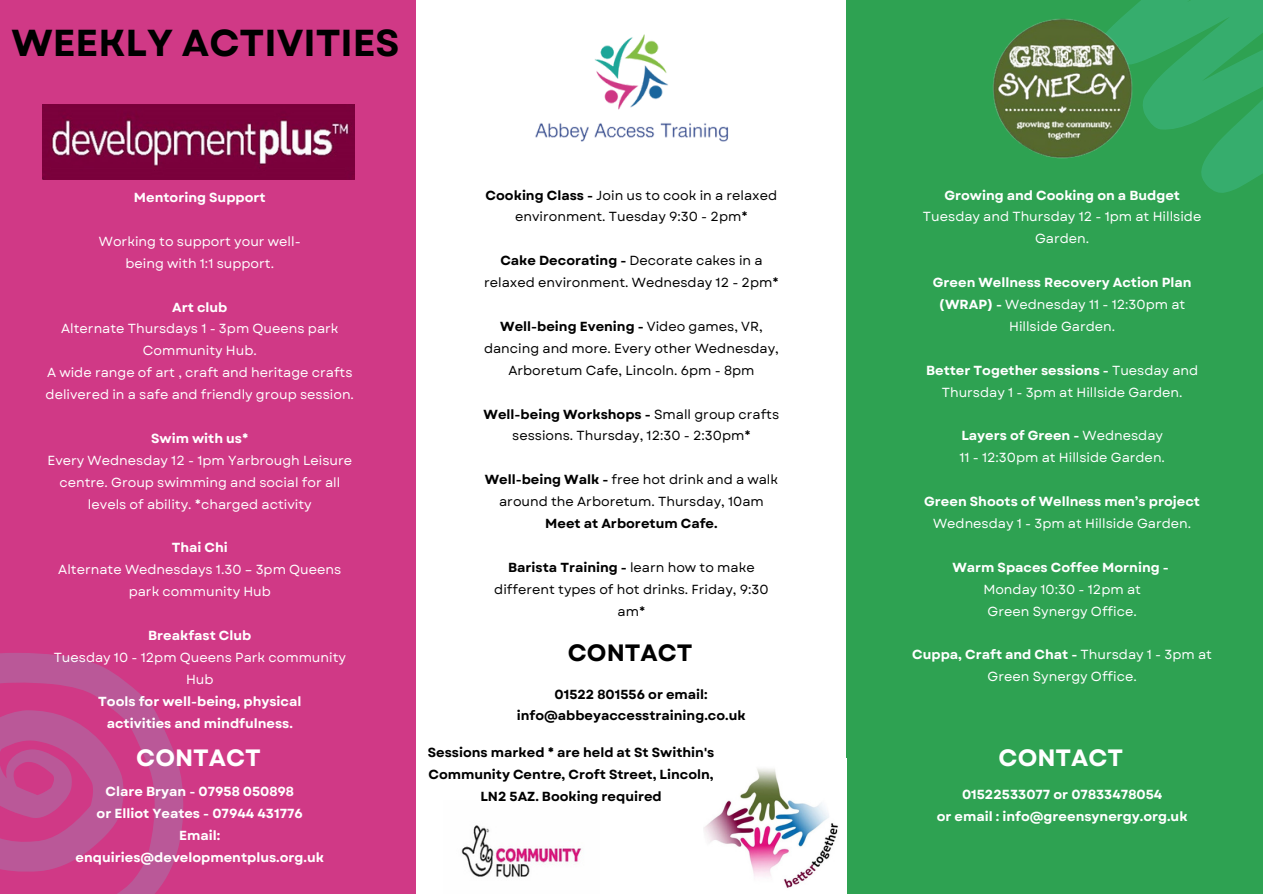
<style>
.page{position:relative;width:1263px;height:894px;background:#fff}
.page>*{position:absolute;margin:0;border:0;box-sizing:border-box;transform-origin:0 0}
.t1{font:700 37.5px "Garet";color:#000}
.t2{font:700 23.7px "Garet";color:#fff}
.t3{font:700 23.7px "Garet";color:#000}
.t4{font:700 18.9px "Garet";color:#fff}
.t5{font:13.2px/21.9px "Garet";color:#fff;text-align:center}
.t6{font:700 13.2px/21.9px "Garet";color:#fff;text-align:center}
.t7{font:13.2px/21.9px "Garet";color:#000;text-align:center}
.t8{font:700 13.2px/21.9px "Garet";color:#000;text-align:center}
.s1{font-weight:700}
.s2{font-weight:400}
</style>
<div class="page">
<div style="left:846px;top:0;width:417px;height:893px;background:#2ea252"></div>
<svg style="left:1124px;top:0;width:139px;height:193px"></svg>
<div style="left:0;top:0;width:416px;height:893px;background:#d03986"></div>
<svg style="left:0;top:653px;width:183px;height:240px"></svg>
<img style="left:535px;top:34px;width:194px;height:108px">
<img style="left:461px;top:825px;width:121px;height:53px">
<img style="left:993px;top:16px;width:148px;height:147px">
<img style="left:42px;top:104px;width:313px;height:75px">
<img style="left:704px;top:758px;width:143px;height:135px">
<p class="t1" style="left:12px;top:16px;width:389px">WEEKLY ACTIVITIES</p>
<p class="t6" style="left:134px;top:186px;width:133px">Mentoring Support</p>
<p class="t5" style="left:99px;top:230px;width:203px">Working to support your well-</p>
<p class="t5" style="left:126px;top:252px;width:150px">being with 1:1 support.</p>
<p class="t6" style="left:172px;top:296px;width:57px">Art club</p>
<p class="t5" style="left:61px;top:318px;width:279px">Alternate Thursdays 1 - 3pm Queens park<br>Community Hub.</p>
<h4 class="t5" style="left:46px;top:361px;width:310px;text-align:left">A wide range of art , craft and heritage crafts delivered in a safe and friendly group session.</h4>
<p class="t6" style="left:151px;top:427px;width:99px">Swim with us*</p>
<p class="t5" style="left:47px;top:449px;width:306px">Every Wednesday 12 - 1pm Yarbrough Leisure centre. Group swimming and social for all levels of ability. *charged activity</p>
<p class="t6" style="left:172px;top:536px;width:58px">Thai Chi</p>
<p class="t5" style="left:58px;top:558px;width:285px">Alternate Wednesdays 1.30 – 3pm Queens park community Hub</p>
<p class="t6" style="left:148px;top:624px;width:105px">Breakfast Club</p>
<p class="t5" style="left:54px;top:646px;width:294px">Tuesday 10 - 12pm Queens Park community<br>Hub</p>
<p class="t6" style="left:98px;top:690px;width:205px">Tools for well-being, physical</p>
<p class="t6" style="left:107px;top:712px;width:188px">activities and mindfulness.</p>
<p class="t2" style="left:136px;top:740px;width:126px">CONTACT</p>
<h1 class="t4" style="left:98px;top:250px;width:85px;rotate:-2deg">WE FIND</h1>
<p class="t6" style="left:97px;top:780px;width:208px">Clare Bryan - 07958 050898 or Elliot Yeates - 07944 431776<br>Email:</p>
<p class="t6" style="left:76px;top:845px;width:250px">enquiries@developmentplus.org.uk</p>
<p class="t7" style="left:486px;top:184px;width:293px"><span class="s1">Cooking Class -</span> Join us to cook in a relaxed</p>
<h4 class="t7" style="left:515px;top:206px;width:234px">environment. Tuesday 9:30 - 2pm*</h4>
<p class="t7" style="left:500px;top:249px;width:264px"><span class="s1">Cake Decorating -</span> Decorate cakes in a</p>
<p class="t7" style="left:484px;top:271px;width:296px">relaxed environment. Wednesday 12 - 2pm*</p>
<p class="t8" style="left:500px;top:315px;width:264px">Well-being Evening - <span class="s2">Video games, VR,</span></p>
<p class="t7" style="left:484px;top:337px;width:296px">dancing and more. Every other Wednesday,<br>Arboretum Cafe, Lincoln. 6pm - 8pm</p>
<p class="t7" style="left:484px;top:403px;width:297px"><span class="s1">Well-being Workshops -</span> Small group crafts sessions. Thursday, 12:30 - 2:30pm*</p>
<p class="t7" style="left:485px;top:468px;width:295px"><span class="s1">Well-being Walk -</span> free hot drink and a walk around the Arboretum. Thursday, 10am</p>
<p class="t8" style="left:545px;top:512px;width:174px">Meet at Arboretum Cafe.</p>
<p class="t8" style="left:508px;top:556px;width:248px">Barista Training - <span class="s2">learn how to make</span></p>
<p class="t7" style="left:494px;top:578px;width:276px">different types of hot drinks. Friday, 9:30 am*</p>
<p class="t3" style="left:568px;top:635px;width:126px">CONTACT</p>
<p class="t8" style="left:517px;top:682px;width:230px">01522 801556 or email: info@abbeyaccesstraining.co.uk</p>
<p class="t8" style="left:428px;top:741px;width:288px;text-align:left">Sessions marked * are held at St Swithin's<br>Community Centre, Croft Street, Lincoln,</p>
<p class="t8" style="left:480px;top:785px;width:183px">LN2 5AZ. Booking required</p>
<p class="t6" style="left:944px;top:184px;width:237px">Growing and Cooking on a Budget</p>
<p class="t5" style="left:923px;top:206px;width:280px">Tuesday and Thursday 12 - 1pm at Hillside</p>
<p class="t5" style="left:1035px;top:228px;width:56px">Garden.</p>
<p class="t6" style="left:933px;top:271px;width:260px">Green Wellness Recovery Action Plan</p>
<p class="t5" style="left:939px;top:293px;width:248px"><span class="s1">(WRAP) -</span> Wednesday 11 - 12:30pm at</p>
<p class="t5" style="left:1009px;top:315px;width:108px">Hillside Garden.</p>
<h4 class="t6" style="left:926px;top:359px;width:274px">Better Together sessions - <span class="s2">Tuesday and</span></h4>
<p class="t5" style="left:942px;top:381px;width:242px">Thursday 1 - 3pm at Hillside Garden.</p>
<p class="t6" style="left:961px;top:425px;width:203px">Layers of Green - <span class="s2">Wednesday</span></p>
<p class="t5" style="left:959px;top:446px;width:207px">11 - 12:30pm at Hillside Garden.</p>
<p class="t6" style="left:924px;top:490px;width:277px">Green Shoots of Wellness men’s project</p>
<p class="t5" style="left:933px;top:512px;width:260px">Wednesday 1 - 3pm at Hillside Garden.</p>
<p class="t6" style="left:952px;top:556px;width:218px">Warm Spaces Coffee Morning -</p>
<p class="t5" style="left:983px;top:578px;width:159px">Monday 10:30 - 12pm at</p>
<p class="t5" style="left:988px;top:600px;width:151px">Green Synergy Office.</p>
<p class="t5" style="left:912px;top:643px;width:301px"><span class="s1">Cuppa, Craft and Chat -</span> Thursday 1 - 3pm at<br>Green Synergy Office.</p>
<p class="t2" style="left:999px;top:740px;width:126px">CONTACT</p>
<p class="t6" style="left:962px;top:783px;width:202px">01522533077 or 07833478054</p>
<p class="t6" style="left:937px;top:805px;width:252px">or email : info@greensynergy.org.uk</p>
</div>
